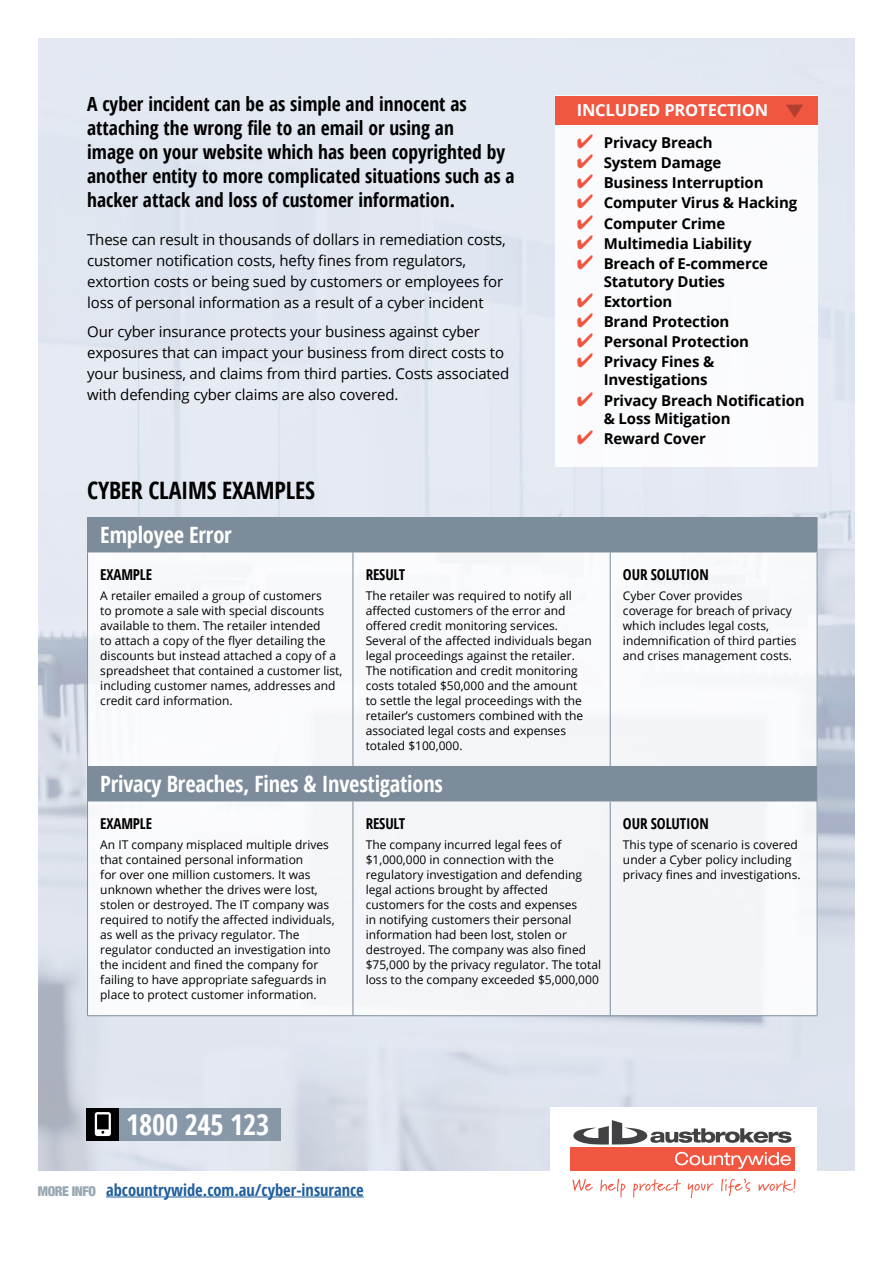
<style>
.page{position:relative;width:893px;height:1263px;background:#fff}
.page>*{position:absolute;margin:0;border:0;box-sizing:border-box;transform-origin:0 0}
.t1{font:700 condensed 28.5px "Open Sans";letter-spacing:-.01em;color:#fff}
.t2{font:700 condensed 24px "Open Sans";letter-spacing:-.01em;color:#000}
.t3{font:700 condensed 22.5px "Open Sans";letter-spacing:-.01em;color:#fff}
.t4{font:700 condensed 19.5px/24px "Open Sans";color:#000}
.t5{font:700 condensed 16.5px "Open Sans";color:#215e9e}
.t6{font:700 16.5px "Open Sans";letter-spacing:-.01em;color:#fff}
.t7{font:15px/21px "Open Sans";letter-spacing:-.01em;color:#000}
.t8{font:700 15px/18px "Open Sans";letter-spacing:-.01em;color:#000}
.t9{font:700 condensed 15px "Open Sans";letter-spacing:-.01em;color:#000}
.t10{font:12px/15px "Open Sans";color:#000}
.s1{color:#f15641}
.s2{font-family:"Helvetica Neue";font-weight:900;font-size:13.5px;color:#99a9b3}
</style>
<div class="page">
<img style="left:38px;top:38px;width:817px;height:1132px">
<div style="left:119px;top:1108px;width:161px;height:32px;background:#8899a9"></div>
<div style="left:87px;top:522px;width:731px;height:493px;background:#f8f9fb"></div>
<div style="left:556px;top:96px;width:262px;height:371px;background:#fff"></div>
<div style="left:556px;top:96px;width:262px;height:28px;background:#f15641"></div>
<svg style="left:786px;top:105px;width:17px;height:13px"></svg>
<div style="left:550px;top:1107px;width:266px;height:83px;background:#fff"></div>
<div style="left:571px;top:1147px;width:224px;height:23px;background:#f15641"></div>
<svg style="left:573px;top:1120px;width:218px;height:24px"></svg>
<svg style="left:675px;top:1152px;width:116px;height:17px"></svg>
<svg style="left:572px;top:1179px;width:21px;height:12px"></svg>
<svg style="left:600px;top:1179px;width:25px;height:18px"></svg>
<svg style="left:758px;top:1179px;width:37px;height:13px"></svg>
<svg style="left:633px;top:1179px;width:48px;height:18px"></svg>
<svg style="left:688px;top:1183px;width:26px;height:15px"></svg>
<svg style="left:721px;top:1178px;width:29px;height:18px"></svg>
<div style="left:86px;top:1108px;width:33px;height:32px;background:#000"></div>
<svg style="left:95px;top:1112px;width:16px;height:24px"></svg>
<hr style="left:106px;top:1196px;width:258px;height:1px;background:#215e9e">
<div style="left:88px;top:518px;width:729px;height:34px;background:#7c8c9a"></div>
<div style="left:88px;top:767px;width:729px;height:34px;background:#7c8c9a"></div>
<hr style="left:87px;top:517px;width:266px;height:1px;background:#7c8c9a">
<hr style="left:87px;top:518px;width:1px;height:34px;background:#7c8c9a">
<hr style="left:353px;top:517px;width:257px;height:1px;background:#7c8c9a">
<hr style="left:610px;top:517px;width:207px;height:1px;background:#7c8c9a">
<hr style="left:817px;top:518px;width:1px;height:34px;background:#7c8c9a">
<hr style="left:87px;top:552px;width:266px;height:1px;background:#7c8c9a">
<hr style="left:87px;top:552px;width:1px;height:214px;background:#7c8c9a">
<hr style="left:353px;top:552px;width:257px;height:1px;background:#7c8c9a">
<hr style="left:353px;top:552px;width:1px;height:214px;background:#7c8c9a">
<hr style="left:610px;top:552px;width:207px;height:1px;background:#7c8c9a">
<hr style="left:610px;top:552px;width:1px;height:214px;background:#7c8c9a">
<hr style="left:817px;top:552px;width:1px;height:214px;background:#7c8c9a">
<hr style="left:87px;top:766px;width:266px;height:1px;background:#7c8c9a">
<hr style="left:87px;top:767px;width:1px;height:33px;background:#7c8c9a">
<hr style="left:353px;top:766px;width:257px;height:1px;background:#7c8c9a">
<hr style="left:610px;top:766px;width:207px;height:1px;background:#7c8c9a">
<hr style="left:817px;top:767px;width:1px;height:33px;background:#7c8c9a">
<hr style="left:87px;top:800px;width:266px;height:1px;background:#7c8c9a">
<hr style="left:87px;top:801px;width:1px;height:214px;background:#7c8c9a">
<hr style="left:353px;top:801px;width:1px;height:214px;background:#7c8c9a">
<hr style="left:610px;top:801px;width:1px;height:214px;background:#7c8c9a">
<hr style="left:817px;top:801px;width:1px;height:214px;background:#7c8c9a">
<hr style="left:87px;top:1015px;width:266px;height:1px;background:#7c8c9a">
<hr style="left:353px;top:1015px;width:257px;height:1px;background:#7c8c9a">
<hr style="left:610px;top:1015px;width:207px;height:1px;background:#7c8c9a">
<p class="t4" style="left:87px;top:91px;width:429px">A cyber incident can be as simple and innocent as attaching the wrong file to an email or using an<br>image on your website which has been copyrighted by another entity to more complicated situations such as a hacker attack and loss of customer information.</p>
<p class="t7" style="left:87px;top:228px;width:420px">These can result in thousands of dollars in remediation costs, customer notification costs, hefty fines from regulators, extortion costs or being sued by customers or employees for loss of personal information as a result of a cyber incident</p>
<p class="t7" style="left:87px;top:321px;width:424px">Our cyber insurance protects your business against cyber exposures that can impact your business from direct costs to your business, and claims from third parties. Costs associated with defending cyber claims are also covered.</p>
<h2 class="t2" style="left:87px;top:473px;width:229px">CYBER CLAIMS EXAMPLES</h2>
<h3 class="t6" style="left:577px;top:98px;width:193px">INCLUDED PROTECTION</h3>
<p class="t8" style="left:577px;top:133px;width:137px"><span class="s1">✔</span> Privacy Breach</p>
<p class="t8" style="left:577px;top:153px;width:146px"><span class="s1">✔</span> System Damage</p>
<p class="t8" style="left:577px;top:174px;width:188px"><span class="s1">✔</span> Business Interruption</p>
<p class="t8" style="left:577px;top:194px;width:222px"><span class="s1">✔</span> Computer Virus &amp; Hacking</p>
<p class="t8" style="left:577px;top:214px;width:150px"><span class="s1">✔</span> Computer Crime</p>
<p class="t8" style="left:577px;top:234px;width:176px"><span class="s1">✔</span> Multimedia Liability</p>
<p class="t8" style="left:604px;top:254px;width:166px;text-indent:-27px"><span class="s1">✔</span> Breach of E-commerce<br>Statutory Duties</p>
<p class="t8" style="left:577px;top:292px;width:97px"><span class="s1">✔</span> Extortion</p>
<p class="t8" style="left:577px;top:312px;width:154px"><span class="s1">✔</span> Brand Protection</p>
<p class="t8" style="left:577px;top:332px;width:174px"><span class="s1">✔</span> Personal Protection</p>
<p class="t8" style="left:604px;top:353px;width:112px;text-indent:-27px"><span class="s1">✔</span> Privacy Fines &amp;<br>Investigations</p>
<p class="t8" style="left:604px;top:391px;width:203px;text-indent:-27px"><span class="s1">✔</span> Privacy Breach Notification &amp; Loss Mitigation</p>
<p class="t8" style="left:577px;top:429px;width:131px"><span class="s1">✔</span> Reward Cover</p>
<h3 class="t3" style="left:100px;top:520px;width:133px">Employee Error</h3>
<p class="t9" style="left:100px;top:564px;width:53px">EXAMPLE</p>
<p class="t10" style="left:100px;top:587px;width:244px">A retailer emailed a group of customers<br>to promote a sale with special discounts available to them. The retailer intended<br>to attach a copy of the flyer detailing the discounts but instead attached a copy of a spreadsheet that contained a customer list, including customer names, addresses and credit card information.</p>
<p class="t9" style="left:366px;top:564px;width:41px">RESULT</p>
<p class="t10" style="left:366px;top:587px;width:228px">The retailer was required to notify all affected customers of the error and offered credit monitoring services.<br>Several of the affected individuals began legal proceedings against the retailer.<br>The notification and credit monitoring costs totaled $50,000 and the amount<br>to settle the legal proceedings with the retailer’s customers combined with the associated legal costs and expenses totaled $100,000.</p>
<h3 class="t3" style="left:100px;top:768px;width:344px">Privacy Breaches, Fines &amp; Investigations</h3>
<p class="t9" style="left:100px;top:813px;width:53px">EXAMPLE</p>
<p class="t10" style="left:100px;top:836px;width:236px">An IT company misplaced multiple drives that contained personal information<br>for over one million customers. It was unknown whether the drives were lost, stolen or destroyed. The IT company was required to notify the affected individuals, as well as the privacy regulator. The regulator conducted an investigation into the incident and fined the company for failing to have appropriate safeguards in place to protect customer information.</p>
<p class="t9" style="left:366px;top:813px;width:41px">RESULT</p>
<p class="t10" style="left:366px;top:836px;width:237px">The company incurred legal fees of $1,000,000 in connection with the regulatory investigation and defending legal actions brought by affected customers for the costs and expenses<br>in notifying customers their personal information had been lost, stolen or destroyed. The company was also fined $75,000 by the privacy regulator. The total loss to the company exceeded $5,000,000</p>
<p class="t9" style="left:623px;top:564px;width:87px">OUR SOLUTION</p>
<p class="t10" style="left:623px;top:587px;width:175px">Cyber Cover provides<br>coverage for breach of privacy which includes legal costs, indemnification of third parties and crises management costs.</p>
<p class="t9" style="left:623px;top:813px;width:87px">OUR SOLUTION</p>
<p class="t10" style="left:623px;top:836px;width:179px">This type of scenario is covered under a Cyber policy including privacy fines and investigations.</p>
<h1 class="t1" style="left:126px;top:1104px;width:144px">1800 245 123</h1>
<h3 class="t5" style="left:38px;top:1178px;width:327px"><span class="s2">MORE INFO</span> abcountrywide.com.au/cyber-insurance</h3>
</div>
